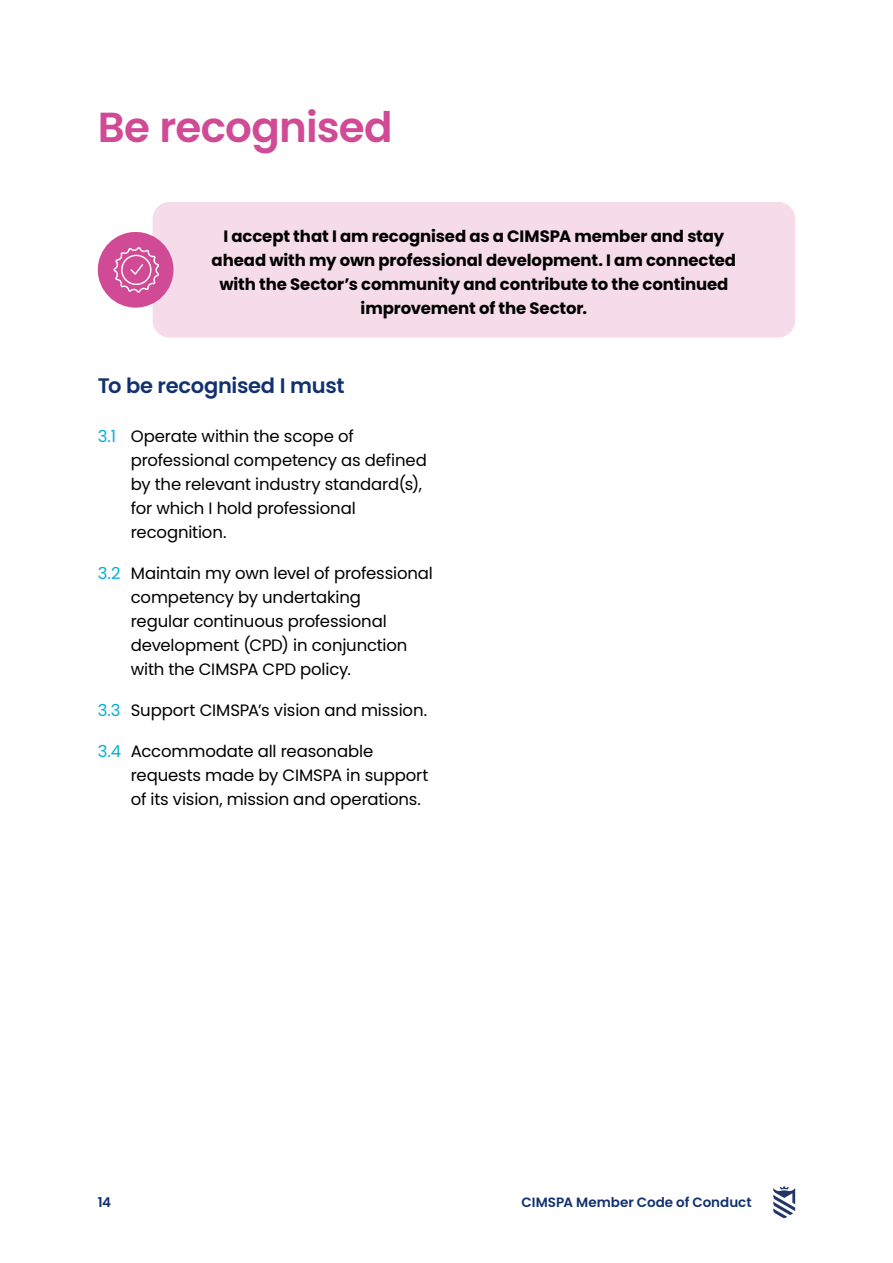
<style>
.page{position:relative;width:893px;height:1263px;background:#fff}
.page>*{position:absolute;margin:0;border:0;box-sizing:border-box;transform-origin:0 0}
.t1{font:600 42px "Poppins";letter-spacing:-.02em;color:#d14a95}
.t2{font:600 21px "Poppins";letter-spacing:-.015em;color:#12326e}
.Numbered_List{font:16.5px/24px "Poppins";letter-spacing:-.01em;color:#000}
.Body_text{font:700 16.5px/24px "Poppins";letter-spacing:-.005em;color:#000;text-align:center}
.t3{font:600 13.5px "Poppins";color:#12326e}
.s1{color:#00afd7}
</style>
<div class="page">
<svg style="left:773px;top:1186px;width:22px;height:32px"></svg>
<div style="left:153px;top:202px;width:642px;height:136px;background:#f6dbea;border-radius:17px"></div>
<div style="left:98px;top:232px;width:75px;height:76px;background:#d14a95;border-radius:50%"></div>
<svg style="left:113px;top:247px;width:46px;height:46px"></svg>
<h2 class="t1" style="left:98px;top:103px;width:296px">Be recognised</h2>
<p class="Body_text" style="left:212px;top:224px;width:526px">I accept that I am recognised as a CIMSPA member and stay ahead with my own professional development. I am connected with the Sector’s community and contribute to the continued improvement of the Sector.</p>
<h2 class="t2" style="left:98px;top:373px;width:248px">To be recognised I must</h2>
<p class="Numbered_List" style="left:131px;top:425px;width:298px;text-indent:-33px"><span class="s1">3.1</span> Operate within the scope of professional competency as defined by the relevant industry standard(s), for which I hold professional recognition.</p>
<p class="Numbered_List" style="left:131px;top:562px;width:304px;text-indent:-33px"><span class="s1">3.2</span> Maintain my own level of professional competency by undertaking<br>regular continuous professional development (CPD) in conjunction with the CIMSPA CPD policy.</p>
<p class="Numbered_List" style="left:98px;top:699px;width:331px"><span class="s1">3.3</span> Support CIMSPA’s vision and mission.</p>
<p class="Numbered_List" style="left:131px;top:740px;width:299px;text-indent:-33px"><span class="s1">3.4</span> Accommodate all reasonable requests made by CIMSPA in support of its vision, mission and operations.</p>
<p class="t3" style="left:98px;top:1194px;width:15px">14</p>
<p class="t3" style="left:522px;top:1194px;width:231px">CIMSPA Member Code of Conduct</p>
</div>
